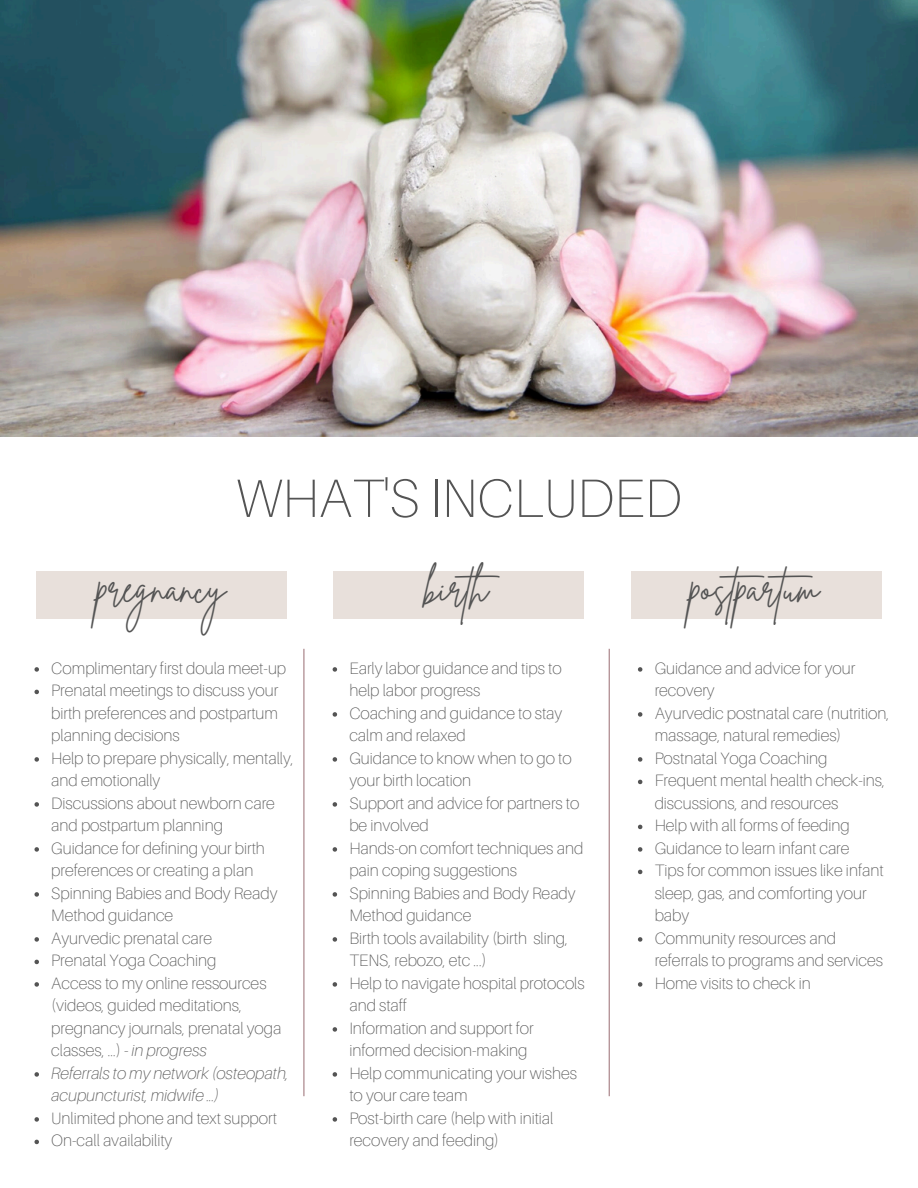
<style>
.page{position:relative;width:918px;height:1188px;background:#fff}
.page>*{position:absolute;margin:0;border:0;box-sizing:border-box;transform-origin:0 0}
.t1{font:100 54px "Aileron";color:#545454}
.t2{font:40.05px "Brittany Signature";color:#545454}
.t3{font:100 16.5px/22.5px "Aileron";color:#545454}
.t4{font:italic 100 16.5px/22.5px "Aileron";color:#545454}
.s1{font-style:italic}
</style>
<div class="page">
<div style="left:36px;top:571px;width:250px;height:48px;background:#e8e0db"></div>
<hr style="left:303px;top:649px;width:1px;height:447px;background:#a47c81">
<hr style="left:609px;top:649px;width:1px;height:447px;background:#a47c81">
<div style="left:334px;top:571px;width:250px;height:48px;background:#e8e0db"></div>
<div style="left:631px;top:571px;width:251px;height:48px;background:#e8e0db"></div>
<img style="left:0;top:0;width:918px;height:436px">
<svg style="left:34px;top:667px;width:5px;height:5px"></svg>
<svg style="left:34px;top:690px;width:5px;height:4px"></svg>
<svg style="left:34px;top:757px;width:5px;height:5px"></svg>
<svg style="left:34px;top:802px;width:5px;height:5px"></svg>
<svg style="left:34px;top:847px;width:5px;height:5px"></svg>
<svg style="left:34px;top:892px;width:5px;height:5px"></svg>
<svg style="left:34px;top:937px;width:5px;height:5px"></svg>
<svg style="left:34px;top:960px;width:5px;height:4px"></svg>
<svg style="left:34px;top:982px;width:5px;height:5px"></svg>
<svg style="left:34px;top:1072px;width:5px;height:5px"></svg>
<svg style="left:34px;top:1117px;width:5px;height:5px"></svg>
<svg style="left:34px;top:1140px;width:5px;height:4px"></svg>
<svg style="left:333px;top:667px;width:4px;height:5px"></svg>
<svg style="left:333px;top:712px;width:4px;height:5px"></svg>
<svg style="left:333px;top:757px;width:4px;height:5px"></svg>
<svg style="left:333px;top:802px;width:4px;height:5px"></svg>
<svg style="left:333px;top:847px;width:4px;height:5px"></svg>
<svg style="left:333px;top:892px;width:4px;height:5px"></svg>
<svg style="left:333px;top:937px;width:4px;height:5px"></svg>
<svg style="left:333px;top:982px;width:4px;height:5px"></svg>
<svg style="left:333px;top:1027px;width:4px;height:5px"></svg>
<svg style="left:333px;top:1072px;width:4px;height:5px"></svg>
<svg style="left:333px;top:1117px;width:4px;height:5px"></svg>
<svg style="left:638px;top:667px;width:4px;height:5px"></svg>
<svg style="left:638px;top:712px;width:4px;height:5px"></svg>
<svg style="left:638px;top:757px;width:4px;height:5px"></svg>
<svg style="left:638px;top:780px;width:4px;height:4px"></svg>
<svg style="left:638px;top:825px;width:4px;height:4px"></svg>
<svg style="left:638px;top:847px;width:4px;height:5px"></svg>
<svg style="left:638px;top:870px;width:4px;height:4px"></svg>
<svg style="left:638px;top:937px;width:4px;height:5px"></svg>
<svg style="left:638px;top:982px;width:4px;height:5px"></svg>
<h2 class="t1" style="left:236px;top:465px;width:447px">WHAT'S INCLUDED</h2>
<h1 class="t2" style="left:97px;top:562px;width:131px">pregnancy</h1>
<h2 class="t2" style="left:425px;top:562px;width:88px">birth</h2>
<h2 class="t2" style="left:690px;top:562px;width:136px">postpartum</h2>
<p class="t3" style="left:51px;top:657px;width:236px">Complimentary first doula meet-up</p>
<p class="t3" style="left:51px;top:679px;width:229px;text-align:justify">Prenatal meetings to discuss your birth preferences and postpartum planning decisions</p>
<p class="t3" style="left:51px;top:747px;width:244px">Help to prepare physically, mentally, and emotionally</p>
<p class="t3" style="left:51px;top:792px;width:225px">Discussions about newborn care and postpartum planning</p>
<p class="t3" style="left:51px;top:837px;width:215px">Guidance for defining your birth preferences or creating a plan</p>
<p class="t3" style="left:51px;top:882px;width:228px">Spinning Babies and Body Ready<br>Method guidance</p>
<p class="t3" style="left:51px;top:927px;width:162px">Ayurvedic prenatal care</p>
<p class="t3" style="left:51px;top:949px;width:167px">Prenatal Yoga Coaching</p>
<p class="t3" style="left:51px;top:972px;width:232px">Access to my online ressources (videos, guided meditations, pregnancy journals, prenatal yoga classes, ...) - <span class="s1">in progress</span></p>
<p class="t4" style="left:51px;top:1062px;width:239px">Referrals to my network (osteopath, acupuncturist, midwife ...)</p>
<p class="t3" style="left:51px;top:1107px;width:227px">Unlimited phone and text support</p>
<p class="t3" style="left:51px;top:1129px;width:123px">On-call availability</p>
<p class="t3" style="left:349px;top:657px;width:214px">Early labor guidance and tips to help labor progress</p>
<p class="t3" style="left:349px;top:702px;width:214px">Coaching and guidance to stay calm and relaxed</p>
<p class="t3" style="left:349px;top:747px;width:224px">Guidance to know when to go to your birth location</p>
<p class="t3" style="left:349px;top:792px;width:232px">Support and advice for partners to be involved</p>
<p class="t3" style="left:349px;top:837px;width:235px">Hands-on comfort techniques and pain coping suggestions</p>
<p class="t3" style="left:349px;top:882px;width:228px">Spinning Babies and Body Ready<br>Method guidance</p>
<p class="t3" style="left:349px;top:927px;width:220px">Birth tools availability (birth sling,<br>TENS, rebozo, etc ...)</p>
<p class="t3" style="left:349px;top:972px;width:237px">Help to navigate hospital protocols and staff</p>
<p class="t3" style="left:349px;top:1017px;width:186px">Information and support for informed decision-making</p>
<p class="t3" style="left:349px;top:1062px;width:229px">Help communicating your wishes to your care team</p>
<p class="t3" style="left:349px;top:1107px;width:206px">Post-birth care (help with initial recovery and feeding)</p>
<p class="t3" style="left:655px;top:657px;width:202px">Guidance and advice for your recovery</p>
<p class="t3" style="left:655px;top:702px;width:236px">Ayurvedic postnatal care (nutrition, massage, natural remedies)</p>
<p class="t3" style="left:655px;top:747px;width:174px">Postnatal Yoga Coaching</p>
<p class="t3" style="left:655px;top:769px;width:232px">Frequent mental health check-ins, discussions, and resources</p>
<p class="t3" style="left:655px;top:814px;width:196px">Help with all forms of feeding</p>
<p class="t3" style="left:655px;top:837px;width:196px">Guidance to learn infant care</p>
<p class="t3" style="left:655px;top:859px;width:230px">Tips for common issues like infant sleep, gas, and comforting your baby</p>
<p class="t3" style="left:655px;top:927px;width:230px">Community resources and referrals to programs and services</p>
<p class="t3" style="left:655px;top:972px;width:158px">Home visits to check in</p>
</div>
